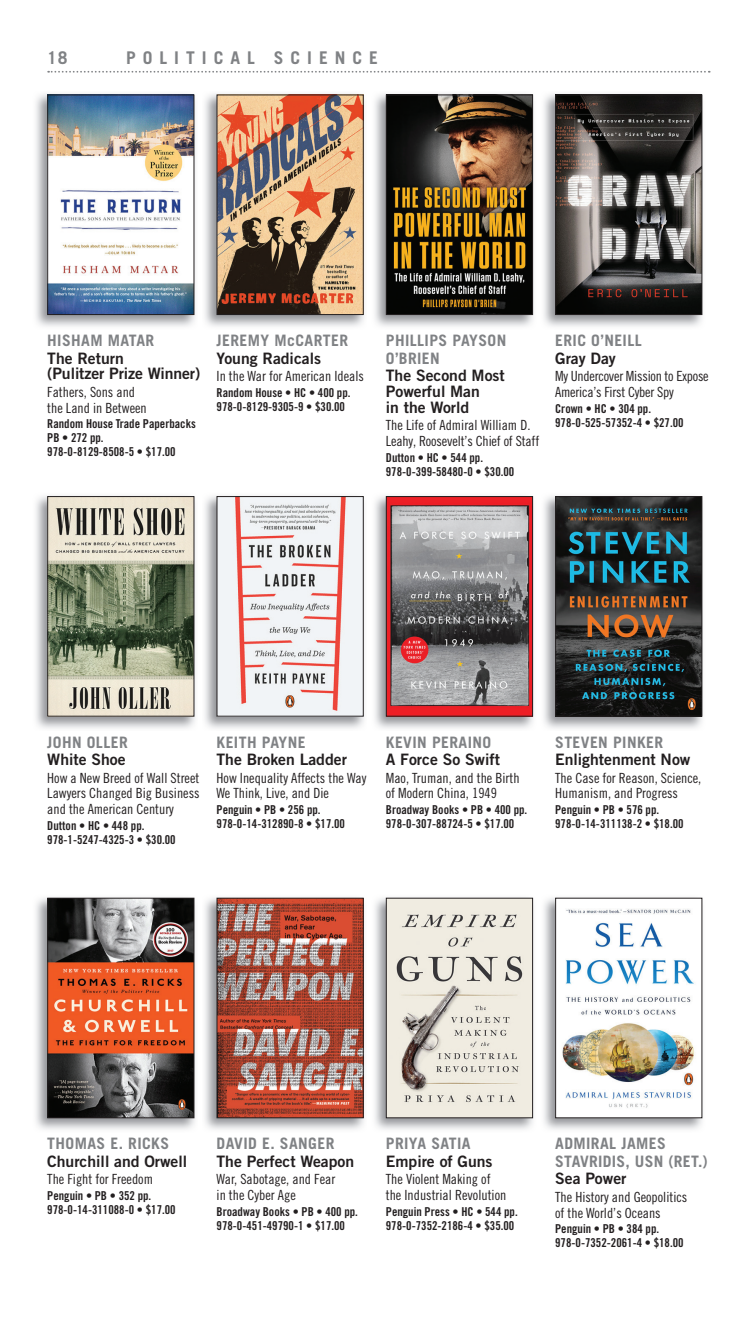
<style>
.page{position:relative;width:756px;height:1323px;background:#fff}
.page>*{position:absolute;margin:0;border:0;box-sizing:border-box;transform-origin:0 0}
.t1{font:700 17.5px "Trade Gothic LT Pro";letter-spacing:.4em;color:#808285}
.t2{font:15.75px/15.8px "Trade Gothic LT Pro Bd 2";color:#231f20}
.t3{font:700 15.75px/17.5px "Trade Gothic LT Pro";letter-spacing:.025em;color:#808285}
.t4{font:14px/15.8px "Trade Gothic LT Pro Cn 18";color:#231f20}
.t5{font:12.25px/14px "Trade Gothic LT Pro Bd Cn 20";color:#231f20}
</style>
<div class="page">
<svg style="left:48px;top:71px;width:662px;height:2px"></svg>
<img style="left:205px;top:897px;width:159px;height:233px">
<img style="left:219px;top:900px;width:143px;height:216px">
<div style="left:217px;top:898px;width:147px;height:220px;border:1px solid #231f20"></div>
<img style="left:375px;top:897px;width:159px;height:233px">
<img style="left:388px;top:900px;width:143px;height:216px">
<div style="left:386px;top:898px;width:147px;height:220px;border:1px solid #231f20"></div>
<img style="left:544px;top:897px;width:159px;height:233px">
<img style="left:557px;top:900px;width:143px;height:216px">
<div style="left:555px;top:898px;width:147px;height:220px;border:1px solid #231f20"></div>
<img style="left:36px;top:94px;width:159px;height:233px">
<img style="left:49px;top:96px;width:143px;height:217px">
<div style="left:47px;top:94px;width:147px;height:221px;border:1px solid #231f20"></div>
<img style="left:205px;top:94px;width:159px;height:233px">
<img style="left:219px;top:96px;width:143px;height:217px">
<div style="left:217px;top:94px;width:147px;height:221px;border:1px solid #231f20"></div>
<img style="left:375px;top:94px;width:159px;height:233px">
<img style="left:388px;top:96px;width:143px;height:217px">
<div style="left:386px;top:94px;width:147px;height:221px;border:1px solid #231f20"></div>
<img style="left:544px;top:94px;width:159px;height:233px">
<img style="left:557px;top:96px;width:143px;height:217px">
<div style="left:555px;top:94px;width:147px;height:221px;border:1px solid #231f20"></div>
<img style="left:36px;top:496px;width:159px;height:233px">
<img style="left:49px;top:498px;width:143px;height:217px">
<div style="left:47px;top:496px;width:147px;height:221px;border:1px solid #231f20"></div>
<img style="left:205px;top:496px;width:159px;height:233px">
<img style="left:219px;top:498px;width:143px;height:217px">
<div style="left:217px;top:496px;width:147px;height:221px;border:1px solid #231f20"></div>
<img style="left:375px;top:496px;width:159px;height:233px">
<img style="left:388px;top:498px;width:143px;height:217px">
<div style="left:386px;top:496px;width:147px;height:221px;border:1px solid #231f20"></div>
<img style="left:544px;top:496px;width:159px;height:233px">
<img style="left:557px;top:498px;width:143px;height:217px">
<div style="left:555px;top:496px;width:147px;height:221px;border:1px solid #231f20"></div>
<img style="left:36px;top:897px;width:159px;height:233px">
<img style="left:49px;top:900px;width:143px;height:216px">
<div style="left:47px;top:898px;width:147px;height:220px;border:1px solid #231f20"></div>
<h1 class="t1" style="left:47px;top:47px;width:22px">18</h1>
<h1 class="t1" style="left:126px;top:47px;width:254px">POLITICAL SCIENCE</h1>
<p class="t3" style="left:47px;top:331px;width:109px">HISHAM MATAR</p>
<p class="t2" style="left:47px;top:350px;width:155px">The Return<br>(Pulitzer Prize Winner)</p>
<p class="t4" style="left:47px;top:384px;width:101px">Fathers, Sons and the Land in Between</p>
<p class="t5" style="left:47px;top:417px;width:150px">Random House Trade Paperbacks<br>PB • 272 pp.<br>978-0-8129-8508-5 • $17.00</p>
<p class="t3" style="left:217px;top:331px;width:133px">JEREMY McCARTER</p>
<p class="t2" style="left:217px;top:350px;width:106px">Young Radicals</p>
<p class="t4" style="left:217px;top:368px;width:149px">In the War for American Ideals</p>
<p class="t5" style="left:217px;top:385px;width:135px">Random House • HC • 400 pp.<br>978-0-8129-9305-9 • $30.00</p>
<p class="t3" style="left:386px;top:331px;width:122px">PHILLIPS PAYSON<br>O’BRIEN</p>
<p class="t2" style="left:386px;top:367px;width:120px">The Second Most<br>Powerful Man<br>in the World</p>
<p class="t4" style="left:386px;top:417px;width:155px">The Life of Admiral William D.<br>Leahy, Roosevelt’s Chief of Staff</p>
<p class="t5" style="left:386px;top:450px;width:130px">Dutton • HC • 544 pp.<br>978-0-399-58480-0 • $30.00</p>
<p class="t3" style="left:555px;top:331px;width:88px">ERIC O’NEILL</p>
<p class="t2" style="left:555px;top:350px;width:62px">Gray Day</p>
<p class="t4" style="left:555px;top:368px;width:155px">My Undercover Mission to Expose<br>America’s First Cyber Spy</p>
<p class="t5" style="left:555px;top:401px;width:130px">Crown • HC • 304 pp.<br>978-0-525-57352-4 • $27.00</p>
<p class="t3" style="left:47px;top:733px;width:82px">JOHN OLLER</p>
<p class="t2" style="left:47px;top:751px;width:80px">White Shoe</p>
<p class="t4" style="left:47px;top:770px;width:154px;text-align:justify">How a New Breed of Wall Street Lawyers Changed Big Business and the American Century</p>
<p class="t5" style="left:47px;top:818px;width:130px">Dutton • HC • 448 pp.<br>978-1-5247-4325-3 • $30.00</p>
<p class="t3" style="left:217px;top:733px;width:91px">KEITH PAYNE</p>
<p class="t2" style="left:217px;top:751px;width:132px">The Broken Ladder</p>
<p class="t4" style="left:217px;top:770px;width:151px">How Inequality Affects the Way<br>We Think, Live, and Die</p>
<p class="t5" style="left:217px;top:803px;width:130px">Penguin • PB • 256 pp.<br>978-0-14-312890-8 • $17.00</p>
<p class="t3" style="left:386px;top:733px;width:107px">KEVIN PERAINO</p>
<p class="t2" style="left:386px;top:751px;width:116px">A Force So Swift</p>
<p class="t4" style="left:386px;top:770px;width:135px">Mao, Truman, and the Birth of Modern China, 1949</p>
<p class="t5" style="left:386px;top:803px;width:143px">Broadway Books • PB • 400 pp.<br>978-0-307-88724-5 • $17.00</p>
<p class="t3" style="left:555px;top:733px;width:110px">STEVEN PINKER</p>
<p class="t2" style="left:555px;top:751px;width:137px">Enlightenment Now</p>
<p class="t4" style="left:555px;top:770px;width:148px">The Case for Reason, Science,<br>Humanism, and Progress</p>
<p class="t5" style="left:555px;top:803px;width:130px">Penguin • PB • 576 pp.<br>978-0-14-311138-2 • $18.00</p>
<p class="t3" style="left:47px;top:1135px;width:123px">THOMAS E. RICKS</p>
<p class="t2" style="left:47px;top:1153px;width:142px">Churchill and Orwell</p>
<p class="t4" style="left:47px;top:1171px;width:107px">The Fight for Freedom</p>
<p class="t5" style="left:47px;top:1189px;width:130px">Penguin • PB • 352 pp.<br>978-0-14-311088-0 • $17.00</p>
<p class="t3" style="left:217px;top:1135px;width:119px">DAVID E. SANGER</p>
<p class="t2" style="left:217px;top:1153px;width:139px">The Perfect Weapon</p>
<p class="t4" style="left:217px;top:1171px;width:120px">War, Sabotage, and Fear in the Cyber Age</p>
<p class="t5" style="left:217px;top:1204px;width:143px">Broadway Books • PB • 400 pp.<br>978-0-451-49790-1 • $17.00</p>
<p class="t3" style="left:386px;top:1135px;width:86px">PRIYA SATIA</p>
<p class="t2" style="left:386px;top:1153px;width:108px">Empire of Guns</p>
<p class="t4" style="left:386px;top:1171px;width:122px">The Violent Making of the Industrial Revolution</p>
<p class="t5" style="left:386px;top:1204px;width:133px">Penguin Press • HC • 544 pp.<br>978-0-7352-2186-4 • $35.00</p>
<p class="t3" style="left:555px;top:1135px;width:154px">ADMIRAL JAMES<br>STAVRIDIS, USN (RET.)</p>
<p class="t2" style="left:555px;top:1171px;width:73px">Sea Power</p>
<p class="t4" style="left:555px;top:1189px;width:134px">The History and Geopolitics of the World’s Oceans</p>
<p class="t5" style="left:555px;top:1222px;width:130px">Penguin • PB • 384 pp.<br>978-0-7352-2061-4 • $18.00</p>
</div>
